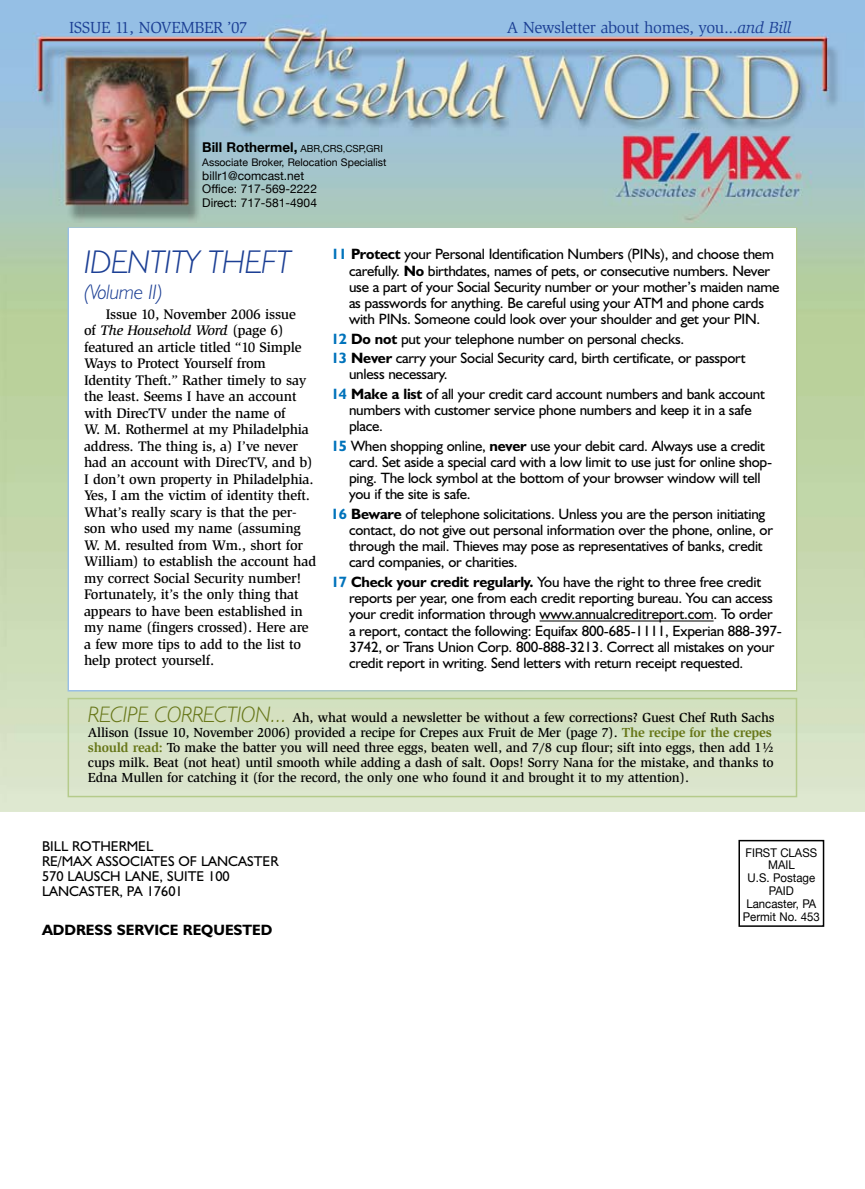
<style>
.page{position:relative;width:865px;height:1189px;background:#fff}
.page>*{position:absolute;margin:0;border:0;box-sizing:border-box;transform-origin:0 0}
.t1{font:italic 300 33px "Humanist 521 BT";letter-spacing:-.015em;color:#1c3f94}
.t2{font:italic 300 22.5px "Humanist 521 BT";letter-spacing:-.015em;color:#677719}
.t3{font:italic 300 21px "Humanist 521 BT";letter-spacing:-.015em;color:#1c3f94}
.t4{font:16.5px "Slimbach";letter-spacing:-.025em;color:#1c3f94}
.t5{font:15px/16.2px "Humanist 521 BT";letter-spacing:-.015em;color:#000}
.t6{font:700 15px "Humanist 521 BT";color:#000}
.t7{font:500 14.25px/16.5px "Slimbach";letter-spacing:-.015em;color:#000}
.t8{font:14.25px/15px "Humanist 521 BT";color:#000}
.t9{font:500 13.5px/15px "Slimbach";letter-spacing:-.015em;color:#000}
.t10{font:12px/13.5px "Helvetica Neue";color:#000}
.t11{font:12px/12.9px "Helvetica Neue";color:#000;text-align:center;scale:.95 1}
.t12{font:10.5px "Helvetica Neue";color:#000}
.t13{font:9.75px "Helvetica Neue";color:#000}
.s1{font-style:italic}
.s2{font-weight:700;font-size:13.5px}
.s3{font-weight:700;color:#0073bb}
.s4{font-weight:700}
.s5{font-family:"Humanist 521 BT";font-weight:300;font-style:italic;font-size:22.5px;color:#677719}
.s6{font-weight:700;color:#677719}
</style>
<div class="page">
<img style="left:0;top:0;width:864px;height:811px">
<div style="left:738px;top:839px;width:85px;height:87px;border:2px solid #000"></div>
<div style="left:68px;top:227px;width:728px;height:464px;background:#fff;border:3px solid #fff"></div>
<hr style="left:539px;top:620px;width:174px;height:1px;background:#000">
<div style="left:68px;top:697px;width:728px;height:100px;border:2px solid #b5cb8b"></div>
<p class="t4" style="left:69px;top:18px;width:136px">issue 11, novemBER</p>
<p class="t4" style="left:227px;top:18px;width:22px">’07</p>
<p class="t4" style="left:506px;top:18px;width:286px">A Newsletter about homes, you...<span class="s1">and Bill</span></p>
<p class="t13" style="left:202px;top:143px;width:182px"><span class="s2">Bill Rothermel,</span> ABR,CRS,CSP,GRI</p>
<p class="t12" style="left:202px;top:156px;width:186px">Associate Broker, Relocation Specialist</p>
<p class="t10" style="left:202px;top:168px;width:116px">billr1@comcast.net<br>Office: 717-569-2222<br>Direct: 717-581-4904</p>
<h1 class="t1" style="left:84px;top:242px;width:209px">IDENTITY THEFT</h1>
<h3 class="t3" style="left:84px;top:279px;width:80px">(VOLUME II)</h3>
<p class="t7" style="left:84px;top:305px;width:234px;text-indent:22px">Issue 10, November 2006 issue<br>of <span class="s1">The Household Word</span> (page 6) featured an article titled “10 Simple Ways to Protect Yourself from Identity Theft.” Rather timely to say the least. Seems I have an account with DirecTV under the name of<br>W. M. Rothermel at my Philadelphia address. The thing is, a) I’ve never had an account with DirecTV, and b)<br>I don’t own property in Philadelphia.<br>Yes, I am the victim of identity theft.<br>What’s really scary is that the per&shy;son who used my name (assuming W. M. resulted from Wm., short for William) to establish the account had my correct Social Security number!<br>Fortunately, it’s the only thing that appears to have been established in my name (fingers crossed). Here are a few more tips to add to the list to help protect yourself.</p>
<p class="t5" style="left:349px;top:246px;width:432px;text-indent:-18px"><span class="s3">11</span> <span class="s4">Protect</span> your Personal Identification Numbers (PINs), and choose them carefully. <span class="s4">No</span> birthdates, names of pets, or consecutive numbers. Never use a part of your Social Security number or your mother’s maiden name as passwords for anything. Be careful using your ATM and phone cards with PINs. Someone could look over your shoulder and get your PIN.</p>
<p class="t5" style="left:331px;top:328px;width:416px;line-height:19.5px"><span class="s3">12</span> <span class="s4">Do not</span> put your telephone number on personal checks.<br><span class="s3">13</span> <span class="s4">Never</span> carry your Social Security card, birth certificate, or passport</p>
<p class="t5" style="left:331px;top:364px;width:435px;line-height:19.5px;text-indent:18px">unless necessary.<br><span class="s3">14</span> <span class="s4">Make a list</span> of all your credit card account numbers and bank account</p>
<p class="t5" style="left:349px;top:401px;width:404px">numbers with customer service phone numbers and keep it in a safe place.</p>
<p class="t5" style="left:349px;top:437px;width:424px;text-indent:-18px"><span class="s3">15</span> When shopping online, <span class="s4">never</span> use your debit card. Always use a credit card. Set aside a special card with a low limit to use just for online shop&shy;ping. The lock symbol at the bottom of your browser window will tell you if the site is safe.</p>
<p class="t5" style="left:349px;top:505px;width:425px;text-indent:-18px"><span class="s3">16</span> <span class="s4">Beware</span> of telephone solicitations. Unless you are the person initiating contact, do not give out personal information over the phone, online, or through the mail. Thieves may pose as representatives of banks, credit card companies, or charities.</p>
<p class="t5" style="left:349px;top:573px;width:434px;text-indent:-18px"><span class="s3">17</span> <span class="s4">Check your credit regularly.</span> You have the right to three free credit reports per year, one from each credit reporting bureau. You can access your credit information through www.annualcreditreport.com. To order a report, contact the following: Equifax 800-685-1111, Experian 888-397- 3742, or Trans Union Corp. 800-888-3213. Correct all mistakes on your credit report in writing. Send letters with return receipt requested.</p>
<p class="t9" style="left:88px;top:709px;width:688px;text-indent:153px"><span class="s5">ON...</span> Ah, what would a newsletter be without a few corrections? Guest Chef Ruth Sachs Allison (Issue 10, November 2006) provided a recipe for Crepes aux Fruit de Mer (page 7). <span class="s6">The recipe for the crepes should read:</span> To make the batter you will need three eggs, beaten well, and 7/8 cup flour; sift into eggs, then add 1½ cups milk. Beat (not heat) until smooth while adding a dash of salt. Oops! Sorry Nana for the mistake, and thanks to Edna Mullen for catching it (for the record, the only one who found it and brought it to my attention).</p>
<h2 class="t2" style="left:88px;top:700px;width:104px">RECIPE CORRECTI</h2>
<p class="t8" style="left:42px;top:837px;width:235px">Bill Rothermel<br>Re/max Associates of Lancaster<br>570 Lausc</p>
<p class="t8" style="left:42px;top:867px;width:189px;text-indent:68px">h Lane, Suite 100 lancaster, PA 17601</p>
<p class="t6" style="left:42px;top:919px;width:232px">Address Service Requested</p>
<p class="t11" style="left:742px;top:845px;width:83px">FIRST CLASS<br>MAIL<br>U.S. Postage<br>PAID<br>Lancaster, PA<br>Permit No. 453</p>
</div>
